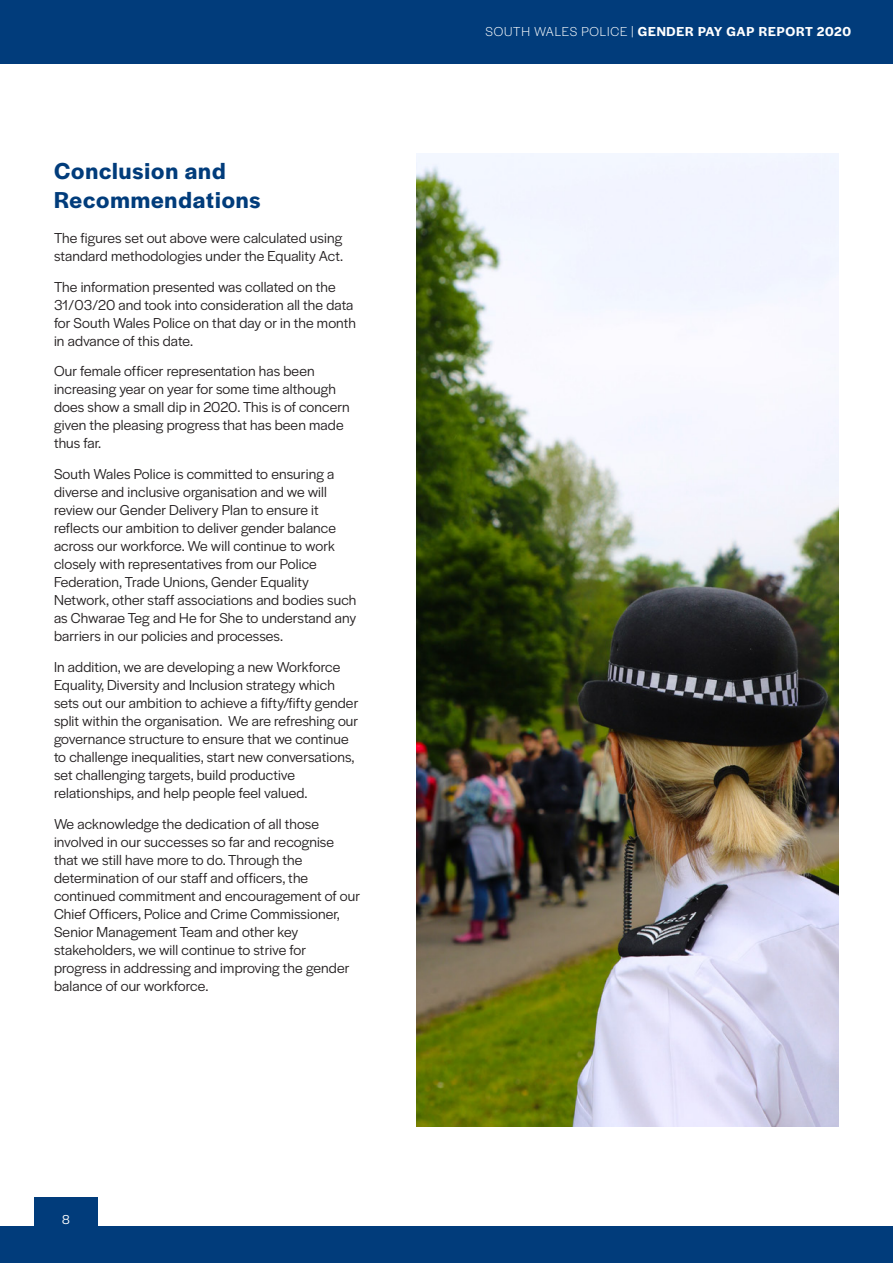
<style>
.page{position:relative;width:893px;height:1263px;background:#fff}
.page>*{position:absolute;margin:0;border:0;box-sizing:border-box;transform-origin:0 0}
.t1{font:600 24px/28.8px "Halyard Display";letter-spacing:.04em;color:#013c7b}
.content{font:15px/18px "Halyard Display";letter-spacing:.01em;color:#231f20}
.t2{font:600 13.5px "Halyard Display";letter-spacing:.055em;color:#fff}
.t3{font:13.5px "Halyard Display";color:#fff}
.s1{font-weight:300}
</style>
<div class="page">
<div style="left:0;top:1226px;width:893px;height:37px;background:#013c7b"></div>
<div style="left:34px;top:1197px;width:64px;height:66px;background:#013c7b"></div>
<div style="left:0;top:0;width:893px;height:64px;background:#013c7b"></div>
<img style="left:417px;top:153px;width:422px;height:974px">
<p class="t1" style="left:54px;top:155px;width:208px">Conclusion and<br>Recommendations</p>
<p class="content" style="left:54px;top:228px;width:291px">The figures set out above were calculated using standard methodologies under the Equality Act.</p>
<p class="content" style="left:54px;top:277px;width:303px">The information presented was collated on the 31/03/20 and took into consideration all the data for South Wales Police on that day or in the month in advance of this date.</p>
<p class="content" style="left:54px;top:361px;width:297px">Our female officer representation has been increasing year on year for some time although does show a small dip in 2020. This is of concern given the pleasing progress that has been made thus far.</p>
<p class="content" style="left:54px;top:464px;width:304px">South Wales Police is committed to ensuring a diverse and inclusive organisation and we will review our Gender Delivery Plan to ensure it reflects our ambition to deliver gender balance across our workforce. We will continue to work closely with representatives from our Police Federation, Trade Unions, Gender Equality Network, other staff associations and bodies such as Chwarae Teg and He for She to understand any barriers in our policies and processes.</p>
<p class="content" style="left:54px;top:657px;width:306px">In addition, we are developing a new Workforce Equality, Diversity and Inclusion strategy which sets out our ambition to achieve a fifty/fifty gender split within the organisation. We are refreshing our governance structure to ensure that we continue to challenge inequalities, start new conversations, set challenging targets, build productive relationships, and help people feel valued.</p>
<p class="content" style="left:54px;top:814px;width:308px">We acknowledge the dedication of all those involved in our successes so far and recognise that we still have more to do. Through the determination of our staff and officers, the continued commitment and encouragement of our Chief Officers, Police and Crime Commissioner, Senior Management Team and other key stakeholders, we will continue to strive for progress in addressing and improving the gender balance of our workforce.</p>
<p class="t3" style="left:62px;top:1209px;width:9px">8</p>
<p class="t2" style="left:485px;top:22px;width:367px"><span class="s1">SOUTH WALES POLICE |</span> GENDER PAY GAP REPORT 2020</p>
</div>
